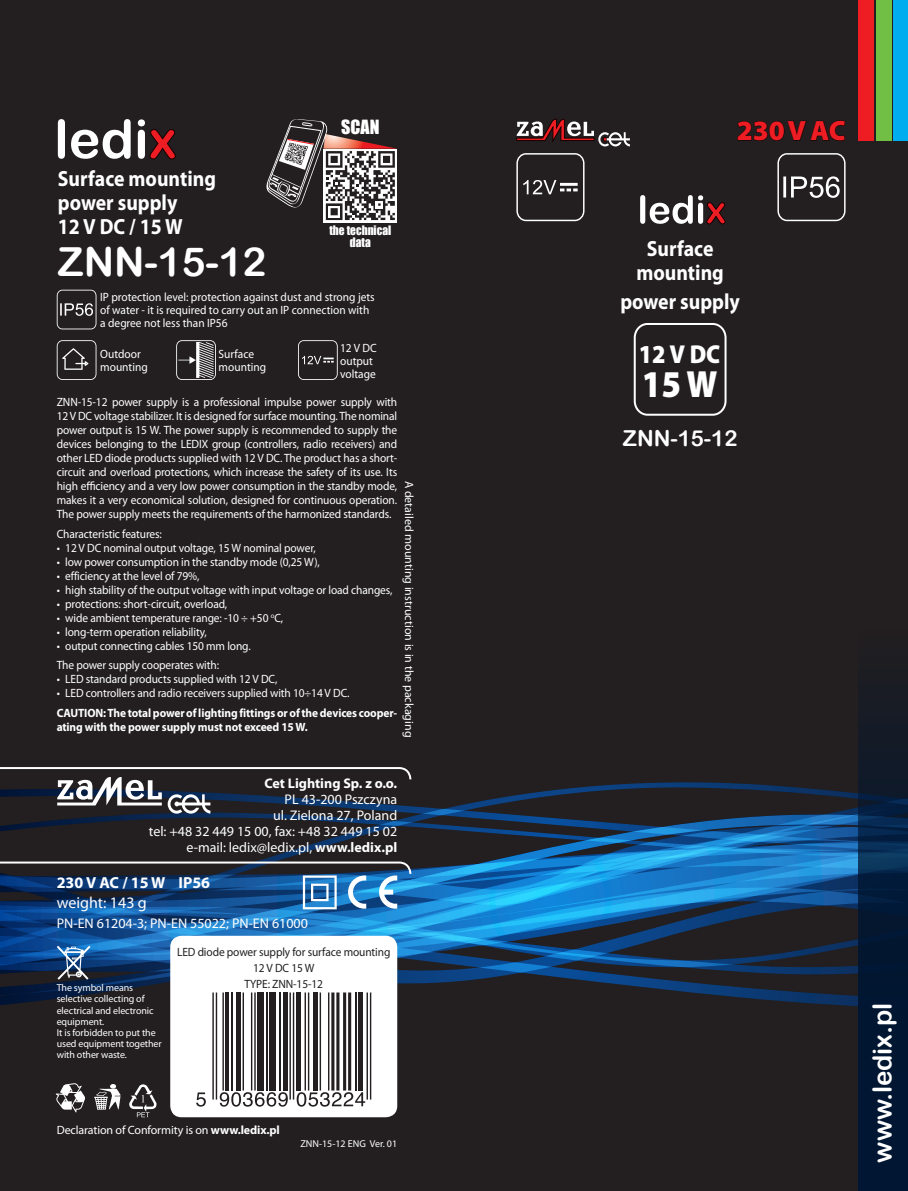
<style>
.page{position:relative;width:908px;height:1191px;background:#fff}
.page>*{position:absolute;margin:0;border:0;box-sizing:border-box;transform-origin:0 0}
.t1{font:40px "Arial Rounded MT Bold";color:#fff}
.t2{font:900 38px "Myriad Pro";color:#fff;scale:.9 1}
.t3{font:900 28px "Myriad Pro";color:#ee1d23}
.t4{font:26px "Arial Rounded MT Bold";color:#fff}
.t5{font:900 26px "Myriad Pro";color:#fff;scale:.9 1}
.t6{font:700 22px/24px "Myriad Pro";color:#fff;text-align:center;scale:.9 1}
.t7{font:22px "Arial Rounded MT Bold";color:#fff}
.t8{font:18px "Impact";color:#fff}
.t9{font:700 16px "Myriad Pro";color:#fff}
.t10{font:16px "Myriad Pro";color:#fff}
.t11{font:14px/16px "Myriad Pro";color:#fff;text-align:right}
.t12{font:700 14px "Myriad Pro";color:#fff}
.t13{font:12px/14px "Myriad Pro";letter-spacing:-.01em;color:#fff;scale:.95 1}
.t14{font:700 12px/14px "Myriad Pro";letter-spacing:-.01em;color:#fff;scale:.95 1}
.t15{font:12px "Myriad Pro";letter-spacing:-.01em;color:#fff}
.t16{font:12px/16px "Myriad Pro";letter-spacing:-.01em;color:#231f20;text-align:center;scale:.95 1}
.t17{font:12px/12px "Impact";color:#fff;text-align:center;scale:.95 1}
.t18{font:10px/11.2px "Myriad Pro";letter-spacing:-.01em;color:#fff}
.s1{font-weight:700}
</style>
<div class="page">
<div style="left:0;top:0;width:907px;height:1191px;background:#231f20"></div>
<svg style="left:0;top:878px;width:857px;height:133px"></svg>
<svg style="left:0;top:787px;width:857px;height:91px"></svg>
<svg style="left:640px;top:195px;width:85px;height:29px"></svg>
<div style="left:633px;top:323px;width:93px;height:93px;border:2px solid #fff;border-radius:13px"></div>
<svg style="left:857px;top:700px;width:50px;height:491px;background:#061b35"></svg>
<div style="left:857px;top:0;width:16px;height:140px;background:#ee1d23"></div>
<div style="left:875px;top:0;width:16px;height:140px;background:#71bf44"></div>
<div style="left:893px;top:0;width:14px;height:140px;background:#00aeef"></div>
<div style="left:170px;top:935px;width:227px;height:182px;background:#fff;border-radius:11px"></div>
<svg style="left:57px;top:945px;width:33px;height:34px"></svg>
<svg style="left:94px;top:1084px;width:27px;height:25px"></svg>
<svg style="left:129px;top:1084px;width:28px;height:33px"></svg>
<svg style="left:56px;top:1083px;width:29px;height:29px"></svg>
<svg style="left:0;top:767px;width:412px;height:46px"></svg>
<svg style="left:0;top:860px;width:412px;height:49px"></svg>
<svg style="left:58px;top:119px;width:7px;height:40px"></svg>
<svg style="left:71px;top:119px;width:60px;height:40px"></svg>
<svg style="left:138px;top:119px;width:37px;height:40px"></svg>
<svg style="left:57px;top:290px;width:39px;height:39px"></svg>
<svg style="left:57px;top:340px;width:39px;height:40px"></svg>
<svg style="left:176px;top:340px;width:40px;height:40px"></svg>
<svg style="left:298px;top:340px;width:39px;height:40px"></svg>
<svg style="left:777px;top:153px;width:68px;height:68px"></svg>
<svg style="left:516px;top:153px;width:68px;height:68px"></svg>
<svg style="left:516px;top:119px;width:113px;height:27px"></svg>
<svg style="left:323px;top:220px;width:74px;height:2px"></svg>
<svg style="left:266px;top:119px;width:131px;height:101px"></svg>
<svg style="left:737px;top:120px;width:108px;height:21px"></svg>
<hr style="left:222px;top:992px;width:2px;height:98px;background:#231f20">
<hr style="left:216px;top:992px;width:1px;height:107px;background:#231f20">
<hr style="left:212px;top:992px;width:2px;height:107px;background:#231f20">
<hr style="left:226px;top:992px;width:3px;height:98px;background:#231f20">
<hr style="left:231px;top:992px;width:1px;height:98px;background:#231f20">
<hr style="left:236px;top:992px;width:4px;height:98px;background:#231f20">
<hr style="left:254px;top:992px;width:1px;height:98px;background:#231f20">
<hr style="left:251px;top:992px;width:1px;height:98px;background:#231f20">
<hr style="left:242px;top:992px;width:2px;height:98px;background:#231f20">
<div style="left:257px;top:992px;width:7px;height:98px;background:#231f20"></div>
<hr style="left:266px;top:992px;width:1px;height:98px;background:#231f20">
<div style="left:269px;top:992px;width:7px;height:98px;background:#231f20"></div>
<hr style="left:279px;top:992px;width:2px;height:98px;background:#231f20">
<div style="left:282px;top:992px;width:5px;height:98px;background:#231f20"></div>
<hr style="left:293px;top:992px;width:1px;height:107px;background:#231f20">
<hr style="left:289px;top:992px;width:2px;height:107px;background:#231f20">
<div style="left:296px;top:992px;width:5px;height:98px;background:#231f20"></div>
<hr style="left:308px;top:992px;width:1px;height:98px;background:#231f20">
<hr style="left:304px;top:992px;width:2px;height:98px;background:#231f20">
<hr style="left:313px;top:992px;width:4px;height:98px;background:#231f20">
<hr style="left:328px;top:992px;width:1px;height:98px;background:#231f20">
<hr style="left:319px;top:992px;width:2px;height:98px;background:#231f20">
<hr style="left:348px;top:992px;width:3px;height:98px;background:#231f20">
<hr style="left:343px;top:992px;width:3px;height:98px;background:#231f20">
<hr style="left:336px;top:992px;width:3px;height:98px;background:#231f20">
<hr style="left:331px;top:992px;width:3px;height:98px;background:#231f20">
<hr style="left:354px;top:992px;width:2px;height:98px;background:#231f20">
<div style="left:358px;top:992px;width:5px;height:98px;background:#231f20"></div>
<hr style="left:370px;top:992px;width:1px;height:107px;background:#231f20">
<hr style="left:366px;top:992px;width:2px;height:107px;background:#231f20">
<svg style="left:196px;top:1092px;width:10px;height:14px"></svg>
<svg style="left:219px;top:1092px;width:69px;height:14px"></svg>
<svg style="left:296px;top:1092px;width:69px;height:14px"></svg>
<h3 class="t6" style="left:58px;top:166px;width:177px;text-align:left">Surface mounting power supply<br>12 V DC / 15 W</h3>
<h1 class="t1" style="left:58px;top:238px;width:210px">ZNN-15-12</h1>
<h3 class="t8" style="left:341px;top:113px;width:40px">SCAN</h3>
<p class="t17" style="left:329px;top:224px;width:67px">the technical data</p>
<p class="t13" style="left:100px;top:290px;width:290px;line-height:13px">IP protection level: protection against dust and strong jets of water - it is required to carry out an IP connection with a degree not less than IP56</p>
<p class="t13" style="left:100px;top:347px;width:51px;line-height:13px">Outdoor mounting</p>
<p class="t13" style="left:340px;top:341px;width:40px;line-height:13px">12 V DC output voltage</p>
<p class="t13" style="left:218px;top:347px;width:51px;line-height:13px">Surface mounting</p>
<p class="t13" style="left:57px;top:395px;width:360px;text-align:justify">ZNN-15-12 power supply is a professional impulse power supply with 12 V DC voltage stabilizer. It is designed for surface mounting. The nominal power output is 15 W. The power supply is recommended to supply the devices belonging to the LEDIX group (controllers, radio receivers) and other LED diode products supplied with 12 V DC. The product has a short&shy;circuit and overload protections, which increase the safety of its use. Its high efficiency and a very low power consumption in the standby mode, makes it a very economical solution, designed for continuous operation.<br>The power supply meets the requirements of the harmonized standards.</p>
<p class="t13" style="left:57px;top:526px;width:112px">Characteristic features:</p>
<p class="t13" style="left:57px;top:540px;width:274px">• 12 V DC nominal output voltage, 15 W nominal power,</p>
<p class="t13" style="left:57px;top:554px;width:278px">• low power consumption in the standby mode (0,25 W),</p>
<p class="t13" style="left:57px;top:568px;width:152px">• efficiency at the level of 79%,</p>
<p class="t13" style="left:57px;top:582px;width:355px">• high stability of the output voltage with input voltage or load changes,</p>
<p class="t13" style="left:57px;top:596px;width:181px">• protections: short-circuit, overload,</p>
<p class="t13" style="left:57px;top:610px;width:240px">• wide ambient temperature range: -10 ÷ +50 <sup>o</sup>C,</p>
<p class="t13" style="left:57px;top:624px;width:160px">• long-term operation reliability,</p>
<p class="t13" style="left:57px;top:636px;width:205px;line-height:19.6px">• output connecting cables 150 mm long.<br>The power supply cooperates with:</p>
<p class="t13" style="left:57px;top:672px;width:234px">• LED standard products supplied with 12 V DC,</p>
<p class="t13" style="left:57px;top:686px;width:309px">• LED controllers and radio receivers supplied with 10÷14 V DC.</p>
<p class="t14" style="left:57px;top:705px;width:360px">CAUTION: The total power of lighting fittings or of the devices cooper&shy;ating with the power supply must not exceed 15 W.</p>
<p class="t15" style="left:416px;top:481px;width:258px;rotate:90deg">A detailed mounting instruction is in the packaging</p>
<p class="t12" style="left:264px;top:774px;width:134px">Cet Lighting Sp. z o.o.</p>
<p class="t11" style="left:149px;top:791px;width:250px">PL 43-200 Pszczyna<br>ul. Zielona 27, Poland<br>tel: +48 32 449 15 00, fax: +48 32 449 15 02 e-mail: ledix@ledix.pl, <span class="s1">www.ledix.pl</span></p>
<h3 class="t9" style="left:57px;top:871px;width:155px">230 V AC / 15 W IP56</h3>
<h3 class="t10" style="left:57px;top:892px;width:92px">weight: 143 g</h3>
<p class="t11" style="left:57px;top:914px;width:253px">PN-EN 61204-3; PN-EN 55022; PN-EN 61000</p>
<p class="t18" style="left:57px;top:982px;width:106px">The symbol means selective collecting of electrical and electronic equipment.<br>It is forbidden to put the used equipment together with other waste.</p>
<p class="t16" style="left:177px;top:944px;width:226px">LED diode power supply for surface mounting<br>12 V DC 15 W<br>TYPE: ZNN-15-12</p>
<p class="t15" style="left:57px;top:1122px;width:224px">Declaration of Conformity is on <span class="s1">www.ledix.pl</span></p>
<p class="t18" style="left:300px;top:1138px;width:98px">ZNN-15-12 ENG Ver. 01</p>
<h3 class="t3" style="left:736px;top:112px;width:110px">230VAC</h3>
<h3 class="t6" style="left:636px;top:236px;width:99px">Surface mounting</h3>
<h3 class="t6" style="left:620px;top:289px;width:134px">power supply</h3>
<h3 class="t5" style="left:638px;top:337px;width:92px">12 V DC</h3>
<h2 class="t2" style="left:641px;top:359px;width:86px">15 W</h2>
<h3 class="t7" style="left:622px;top:425px;width:116px">ZNN-15-12</h3>
<h3 class="t4" style="left:866px;top:1162px;width:162px;rotate:-90deg">www.ledix.pl</h3>
</div>
